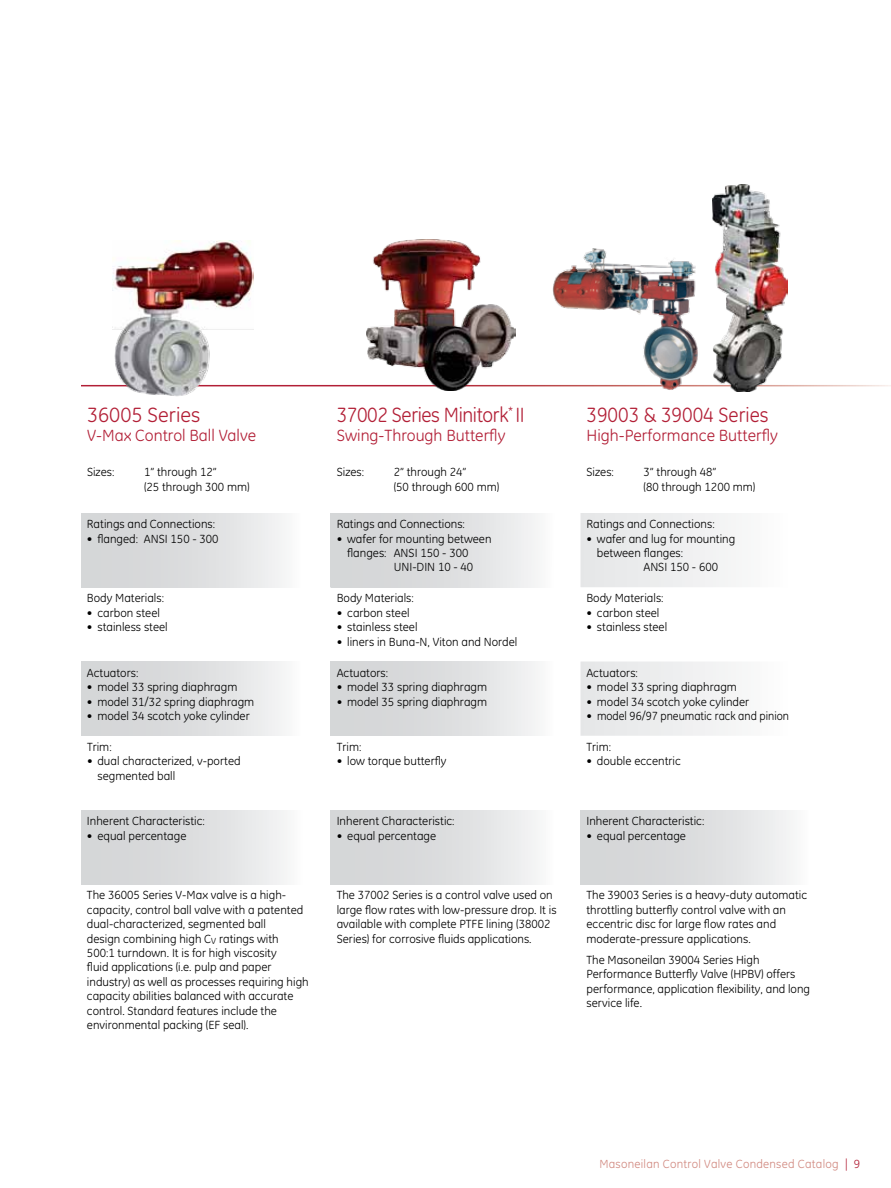
<style>
.page{position:relative;width:891px;height:1188px;background:#fff}
.page>*{position:absolute;margin:0;border:0;box-sizing:border-box;transform-origin:0 0}
.t1{font:21px "GE Inspira";letter-spacing:-.02em;color:#b21f36;scale:.95 1}
.t2{font:21px "GE Inspira";color:#b21f36;scale:.95 1}
.t3{font:21px "GE Inspira";color:#b21f36}
.t4{font:16.5px "GE Inspira";color:#b21f36}
.t5{font:12px/14.4px "GE Inspira";color:#000}
.t6{font:12px "GE Inspira";letter-spacing:.02em;color:#d18980}
.s1{color:#b21f36}
</style>
<div class="page">
<img style="left:113px;top:241px;width:141px;height:156px">
<img style="left:551px;top:248px;width:149px;height:142px">
<img style="left:712px;top:184px;width:75px;height:208px">
<img style="left:367px;top:240px;width:148px;height:151px">
<div style="left:81px;top:513px;width:236px;height:74px;background:linear-gradient(to right,#cdced0,#f8f8f9)"></div>
<div style="left:331px;top:513px;width:236px;height:74px;background:linear-gradient(to right,#cdced0,#f7f7f8)"></div>
<svg style="left:580px;top:513px;width:151px;height:223px"></svg>
<svg style="left:330px;top:587px;width:206px;height:75px"></svg>
<div style="left:81px;top:662px;width:236px;height:74px;background:linear-gradient(to right,#cdced0,#f8f8f9)"></div>
<div style="left:331px;top:662px;width:236px;height:74px;background:linear-gradient(to right,#cdced0,#f7f7f8)"></div>
<div style="left:81px;top:810px;width:236px;height:74px;background:linear-gradient(to right,#cdced0,#f8f8f8)"></div>
<div style="left:331px;top:810px;width:236px;height:74px;background:linear-gradient(to right,#cdced0,#f7f7f7)"></div>
<div style="left:580px;top:810px;width:237px;height:74px;background:linear-gradient(to right,#cdcfd0,#f5f5f6)"></div>
<h1 class="t3" style="left:87px;top:403px;width:115px">36005 Series</h1>
<h2 class="t4" style="left:87px;top:426px;width:171px">V-Max Control Ball Valve</h2>
<h1 class="t1" style="left:337px;top:403px;width:199px">37002 Series Minitork<sup>*</sup> II</h1>
<h2 class="t4" style="left:337px;top:426px;width:170px">Swing-Through Butterfly</h2>
<h1 class="t2" style="left:586px;top:403px;width:193px">39003 &amp; 39004 Series</h1>
<h2 class="t4" style="left:586px;top:426px;width:193px">High-Performance Butterfly</h2>
<p class="t5" style="left:87px;top:465px;width:29px">Sizes:</p>
<p class="t5" style="left:144px;top:465px;width:107px">1” through 12”<br>(25 through 300 mm)</p>
<p class="t5" style="left:337px;top:465px;width:29px">Sizes:</p>
<p class="t5" style="left:394px;top:465px;width:107px">2” through 24”<br>(50 through 600 mm)</p>
<p class="t5" style="left:586px;top:465px;width:29px">Sizes:</p>
<p class="t5" style="left:643px;top:465px;width:113px">3” through 48”<br>(80 through 1200 mm)</p>
<p class="t5" style="left:87px;top:517px;width:130px">Ratings and Connections:</p>
<p class="t5" style="left:87px;top:531px;width:133px">• flanged: ANSI 150 - 300</p>
<p class="t5" style="left:586px;top:517px;width:130px">Ratings and Connections:</p>
<p class="t5" style="left:597px;top:531px;width:140px;text-indent:-10px">• wafer and lug for mounting between flanges:</p>
<p class="t5" style="left:643px;top:560px;width:76px">ANSI 150 - 600</p>
<p class="t5" style="left:337px;top:517px;width:130px">Ratings and Connections:</p>
<p class="t5" style="left:337px;top:531px;width:156px">• wafer for mounting between</p>
<p class="t5" style="left:347px;top:546px;width:123px">flanges: ANSI 150 - 300</p>
<p class="t5" style="left:394px;top:560px;width:81px">UNI-DIN 10 - 40</p>
<p class="t5" style="left:87px;top:591px;width:79px">Body Materials:</p>
<p class="t5" style="left:87px;top:606px;width:74px">• carbon steel</p>
<p class="t5" style="left:87px;top:620px;width:82px">• stainless steel</p>
<p class="t5" style="left:337px;top:591px;width:79px">Body Materials:</p>
<p class="t5" style="left:337px;top:606px;width:74px">• carbon steel</p>
<p class="t5" style="left:337px;top:620px;width:82px">• stainless steel</p>
<p class="t5" style="left:337px;top:634px;width:182px">• liners in Buna-N, Viton and Nordel</p>
<p class="t5" style="left:586px;top:591px;width:79px">Body Materials:</p>
<p class="t5" style="left:586px;top:606px;width:74px">• carbon steel</p>
<p class="t5" style="left:586px;top:620px;width:82px">• stainless steel</p>
<p class="t5" style="left:87px;top:665px;width:53px">Actuators:</p>
<p class="t5" style="left:87px;top:680px;width:152px">• model 33 spring diaphragm</p>
<p class="t5" style="left:87px;top:694px;width:169px">• model 31/32 spring diaphragm</p>
<p class="t5" style="left:87px;top:709px;width:164px">• model 34 scotch yoke cylinder</p>
<p class="t5" style="left:337px;top:665px;width:53px">Actuators:</p>
<p class="t5" style="left:337px;top:680px;width:152px">• model 33 spring diaphragm</p>
<p class="t5" style="left:337px;top:694px;width:152px">• model 35 spring diaphragm</p>
<p class="t5" style="left:586px;top:665px;width:53px">Actuators:</p>
<p class="t5" style="left:586px;top:680px;width:152px">• model 33 spring diaphragm</p>
<p class="t5" style="left:586px;top:694px;width:164px">• model 34 scotch yoke cylinder</p>
<p class="t5" style="left:586px;top:709px;width:204px">• model 96/97 pneumatic rack and pinion</p>
<p class="t5" style="left:87px;top:740px;width:26px">Trim:</p>
<p class="t5" style="left:98px;top:754px;width:145px;text-indent:-10px">• dual characterized, v-ported segmented ball</p>
<p class="t5" style="left:337px;top:740px;width:26px">Trim:</p>
<p class="t5" style="left:337px;top:754px;width:111px">• low torque butterfly</p>
<p class="t5" style="left:586px;top:740px;width:26px">Trim:</p>
<p class="t5" style="left:586px;top:754px;width:96px">• double eccentric</p>
<p class="t5" style="left:87px;top:814px;width:119px">Inherent Characteristic:</p>
<p class="t5" style="left:87px;top:828px;width:101px">• equal percentage</p>
<p class="t5" style="left:337px;top:814px;width:119px">Inherent Characteristic:</p>
<p class="t5" style="left:337px;top:828px;width:101px">• equal percentage</p>
<p class="t5" style="left:586px;top:814px;width:119px">Inherent Characteristic:</p>
<p class="t5" style="left:586px;top:828px;width:101px">• equal percentage</p>
<p class="t5" style="left:87px;top:888px;width:223px">The 36005 Series V-Max valve is a high&shy;capacity, control ball valve with a patented dual-characterized, segmented ball<br>design combining high C<sub>V</sub> ratings with 500:1 turndown. It is for high viscosity<br>fluid applications (i.e. pulp and paper industry) as well as processes requiring high capacity abilities balanced with accurate control. Standard features include the environmental packing (EF seal).</p>
<p class="t5" style="left:337px;top:888px;width:221px">The 37002 Series is a control valve used on large flow rates with low-pressure drop. It is available with complete PTFE lining (38002<br>Series) for corrosive fluids applications.</p>
<p class="t5" style="left:586px;top:888px;width:222px">The 39003 Series is a heavy-duty automatic throttling butterfly control valve with an eccentric disc for large flow rates and moderate-pressure applications.</p>
<p class="t5" style="left:586px;top:953px;width:225px">The Masoneilan 39004 Series High Performance Butterfly Valve (HPBV) offers performance, application flexibility, and long service life.</p>
<p class="t6" style="left:599px;top:1157px;width:262px">Masoneilan Control Valve Condensed Catalog <span class="s1">| 9</span></p>
</div>
